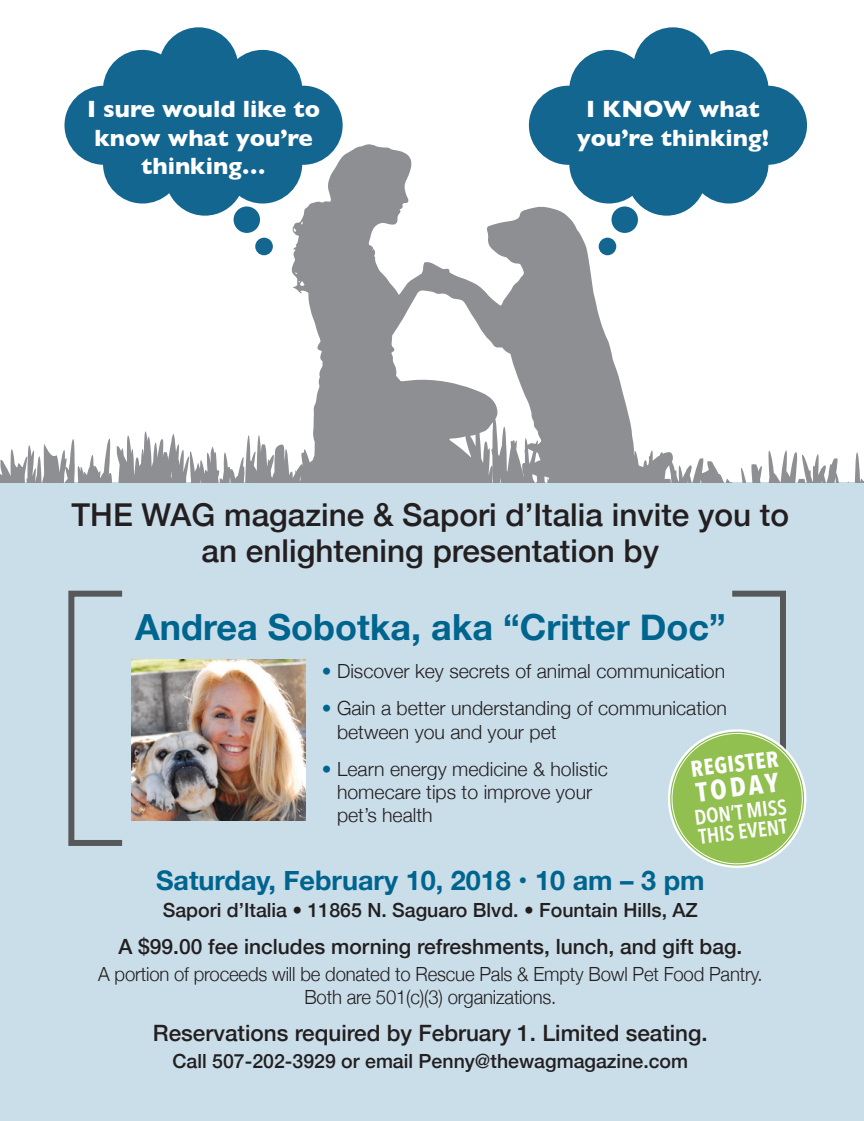
<style>
.page{position:relative;width:864px;height:1121px;background:#fff}
.page>*{position:absolute;margin:0;border:0;box-sizing:border-box;transform-origin:0 0}
.t1{font:700 36px "Helvetica Neue";color:#00658e}
.t2{font:500 31.5px "Helvetica Neue";color:#231f20}
.t3{font:700 27px "Helvetica Neue";color:#00658e}
.t4{font:700 27px "Avenir Next Condensed";color:#fff}
.t5{font:700 24px/28.8px "Gill Sans";color:#fff;text-align:center}
.t6{font:500 22.5px "Helvetica Neue";color:#231f20}
.t7{font:700 22.5px "Avenir Next Condensed";color:#fff}
.t8{font:500 21px "Helvetica Neue";color:#231f20}
.t9{font:600 21px/19.5px "Avenir Next Condensed";color:#fff}
.t10{font:300 19.5px/23.4px "Helvetica Neue";color:#231f20}
.t11{font:500 19.5px "Helvetica Neue";color:#231f20}
.t12{font:300 19.5px/23.4px "Helvetica Neue";color:#231f20;text-align:center;scale:.95 1}
.s1{color:#00658e}
</style>
<div class="page">
<div style="left:0;top:482px;width:864px;height:638px;background:#cadeea"></div>
<img style="left:132px;top:659px;width:173px;height:162px">
<svg style="left:0;top:123px;width:864px;height:359px"></svg>
<svg style="left:529px;top:27px;width:278px;height:189px;fill:#126690"></svg>
<div style="left:612px;top:206px;width:26px;height:27px;background:#126690;border-radius:50%"></div>
<div style="left:599px;top:238px;width:17px;height:17px;background:#126690;border-radius:50%"></div>
<div style="left:68px;top:590px;width:57px;height:256px;border:6px solid #57585a"></div>
<div style="left:729px;top:590px;width:57px;height:256px;border:6px solid #57585a"></div>
<svg style="left:64px;top:27px;width:279px;height:189px;fill:#126690"></svg>
<div style="left:234px;top:206px;width:26px;height:27px;background:#126690;border-radius:50%"></div>
<div style="left:255px;top:238px;width:18px;height:17px;background:#126690;border-radius:50%"></div>
<svg style="left:668px;top:726px;width:139px;height:142px"></svg>
<p class="t5" style="left:87px;top:94px;width:235px">I sure would like to know what you’re thinking…</p>
<p class="t5" style="left:577px;top:94px;width:194px">I KNOW what you’re thinking!</p>
<p class="t2" style="left:72px;top:489px;width:719px">THE WAG magazine &amp; Sapori d’Italia invite you to</p>
<p class="t2" style="left:202px;top:525px;width:459px">an enlightening presentation by</p>
<p class="t1" style="left:135px;top:599px;width:592px">Andrea Sobotka, aka “Critter Doc”</p>
<p class="t10" style="left:322px;top:658px;width:405px"><span class="s1">•</span> Discover key secrets of animal communication</p>
<p class="t10" style="left:337px;top:695px;width:392px;text-indent:-15px"><span class="s1">•</span> Gain a better understanding of communication between you and your pet</p>
<p class="t10" style="left:337px;top:755px;width:272px;text-indent:-15px"><span class="s1">•</span> Learn energy medicine &amp; holistic homecare tips to improve your pet’s health</p>
<p class="t7" style="left:689px;top:755px;width:89px;rotate:-7deg">REGISTER</p>
<p class="t4" style="left:694px;top:775px;width:84px;rotate:-7deg">TODAY</p>
<p class="t9" style="left:693px;top:807px;width:94px;rotate:-7deg">DON’T MISS<br>THIS EVENT</p>
<p class="t3" style="left:156px;top:859px;width:550px">Saturday, February 10, 2018 • 10 am – 3 pm</p>
<p class="t11" style="left:163px;top:894px;width:537px">Sapori d’Italia • 11865 N. Saguaro Blvd. • Fountain Hills, AZ</p>
<p class="t8" style="left:118px;top:929px;width:626px">A $99.00 fee includes morning refreshments, lunch, and gift bag.</p>
<p class="t12" style="left:98px;top:960px;width:701px">A portion of proceeds will be donated to Rescue Pals &amp; Empty Bowl Pet Food Pantry.<br>Both are 501(c)(3) organizations.</p>
<p class="t6" style="left:153px;top:1014px;width:556px">Reservations required by February 1. Limited seating.</p>
<p class="t11" style="left:173px;top:1045px;width:517px">Call 507-202-3929 or email Penny@thewagmagazine.com</p>
</div>
